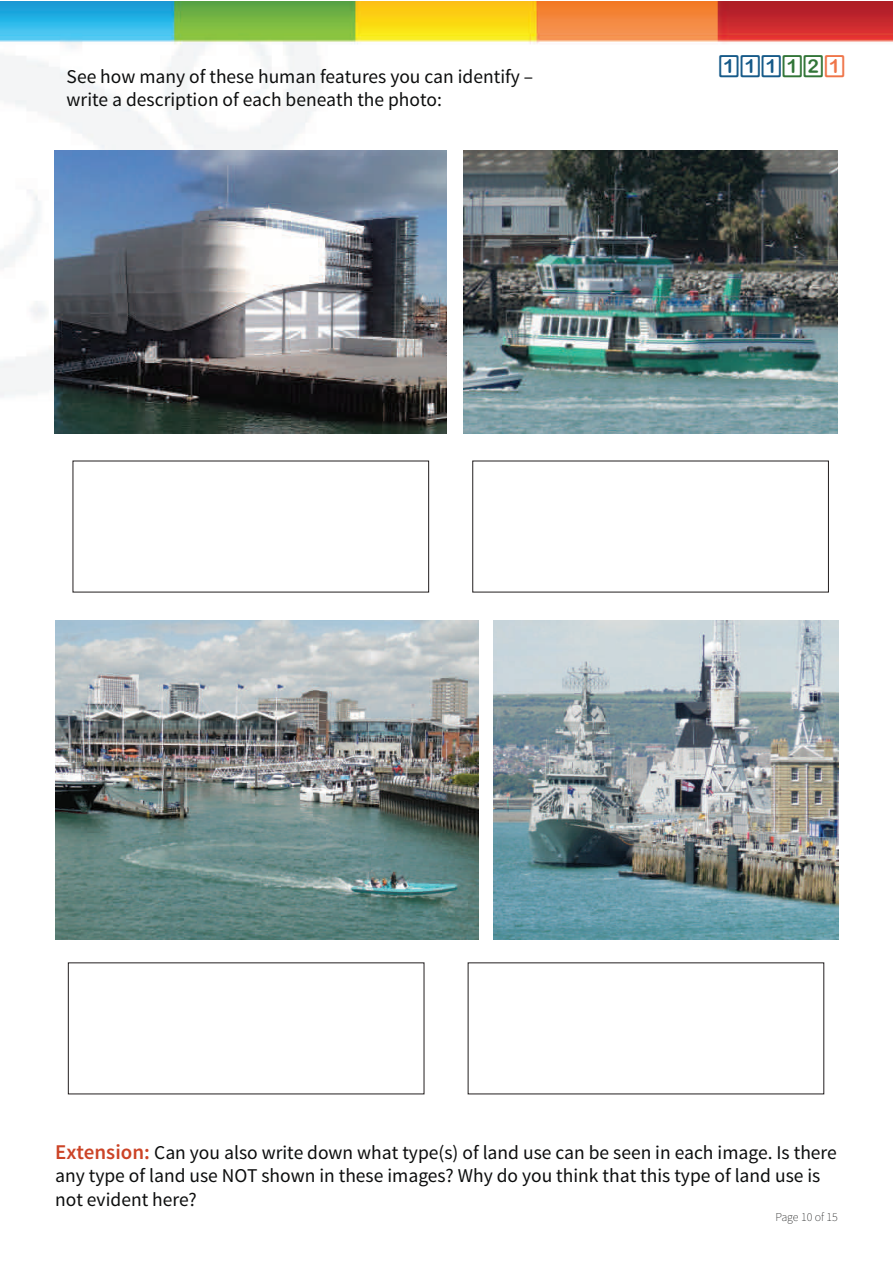
<style>
.page{position:relative;width:893px;height:1263px;background:#fff}
.page>*{position:absolute;margin:0;border:0;box-sizing:border-box;transform-origin:0 0}
.t1{font:24px "D3 Round Squarism";color:#165a89}
.t2{font:19.5px/23.4px "Source Sans Pro";color:#0c0d0d}
.t3{font:200 12px "Source Sans Pro";color:#0c0d0d}
.s1{color:#327538}
.s2{color:#ef7549}
.s3{font-weight:600;font-size:21px;color:#cc4427}
</style>
<div class="page">
<img style="left:0;top:1px;width:892px;height:1094px">
<img style="left:55px;top:150px;width:392px;height:284px">
<img style="left:464px;top:150px;width:373px;height:284px">
<img style="left:56px;top:620px;width:423px;height:320px">
<img style="left:493px;top:620px;width:345px;height:320px">
<p class="t2" style="left:67px;top:65px;width:468px">See how many of these human features you can identify –</p>
<p class="t2" style="left:67px;top:88px;width:377px">write a description of each beneath the photo:</p>
<p class="t1" style="left:719px;top:54px;width:128px">111<span class="s1">12</span><span class="s2">1</span></p>
<p class="t2" style="left:55px;top:1141px;width:783px"><span class="s3">Extension:</span> Can you also write down what type(s) of land use can be seen in each image. Is there any type of land use NOT shown in these images? Why do you think that this type of land use is not evident here?</p>
<p class="t3" style="left:775px;top:1210px;width:64px">Page 10 of 15</p>
</div>
